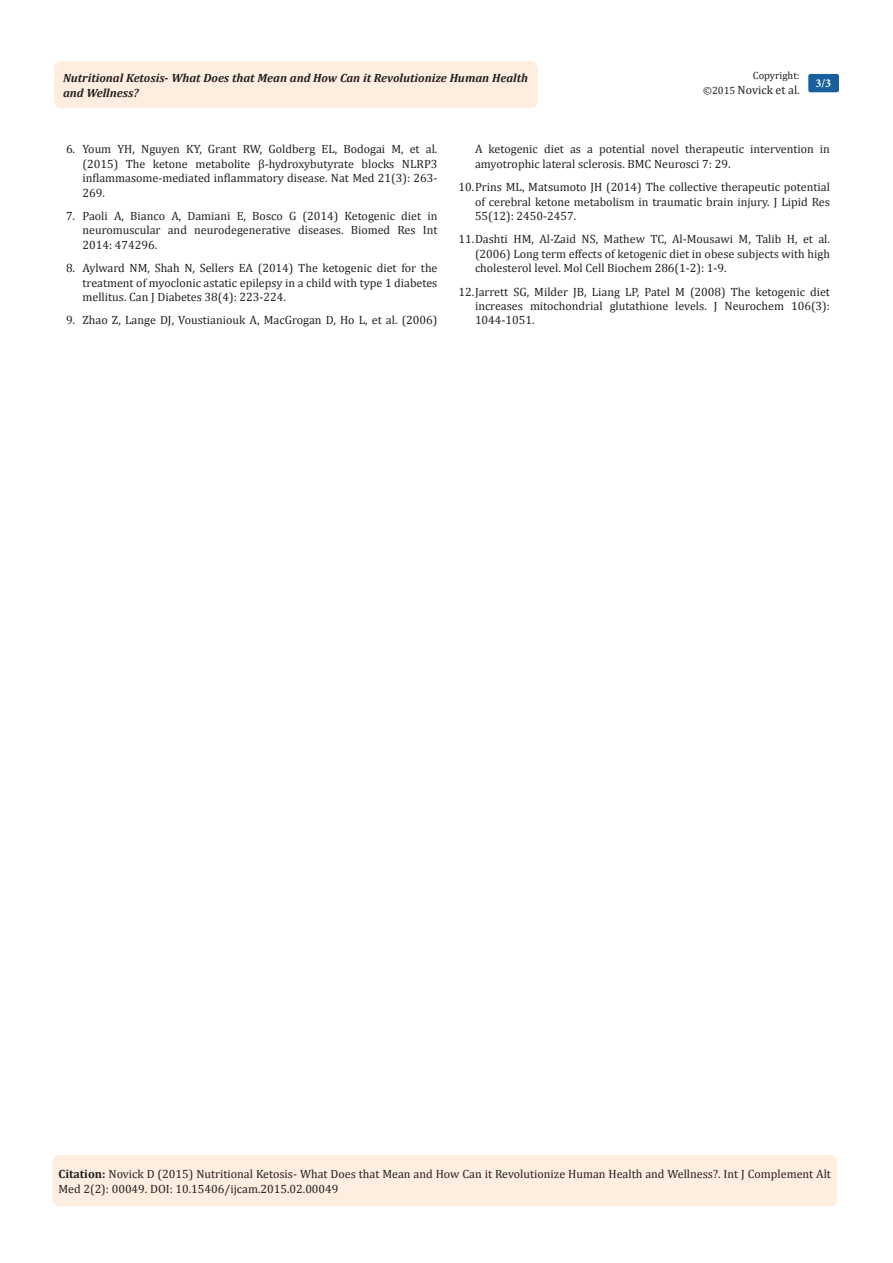
<style>
.page{position:relative;width:893px;height:1263px;background:#fff}
.page>*{position:absolute;margin:0;border:0;box-sizing:border-box;transform-origin:0 0}
.Citation{font:12px/14.4px "Cambria";color:#231f20;text-align:justify}
.t1{font:italic 700 12px/14.4px "Cambria";color:#231f20}
.t2{font:700 12px "Minion Pro";color:#fff}
.t3{font:10.5px "Cambria";color:#231f20}
.s1{font-size:10.5px}
.s2{font-weight:700}
</style>
<div class="page">
<div style="left:52px;top:1155px;width:785px;height:51px;background:#feeee0;border-radius:7px"></div>
<div style="left:54px;top:61px;width:484px;height:47px;background:#feeee0;border-radius:8px"></div>
<div style="left:808px;top:74px;width:31px;height:18px;background:#18609d;border-radius:2px"></div>
<p class="t3" style="left:753px;top:69px;width:48px">Copyright:</p>
<p class="Citation" style="left:703px;top:82px;width:98px"><span class="s1">©2015</span> Novick et al.</p>
<p class="t1" style="left:63px;top:70px;width:467px">Nutritional Ketosis- What Does that Mean and How Can it Revolutionize Human Health and Wellness?</p>
<p class="t2" style="left:815px;top:75px;width:17px">3/3</p>
<p class="Citation" style="left:82px;top:142px;width:356px;text-indent:-16px">6. Youm YH, Nguyen KY, Grant RW, Goldberg EL, Bodogai M, et al. (2015) The ketone metabolite β-hydroxybutyrate blocks NLRP3 inflammasome-mediated inflammatory disease. Nat Med 21(3): 263- 269.</p>
<p class="Citation" style="left:82px;top:209px;width:356px;text-indent:-16px">7. Paoli A, Bianco A, Damiani E, Bosco G (2014) Ketogenic diet in neuromuscular and neurodegenerative diseases. Biomed Res Int 2014: 474296.</p>
<p class="Citation" style="left:82px;top:261px;width:356px;text-indent:-16px">8. Aylward NM, Shah N, Sellers EA (2014) The ketogenic diet for the treatment of myoclonic astatic epilepsy in a child with type 1 diabetes mellitus. Can J Diabetes 38(4): 223-224.</p>
<p class="Citation" style="left:66px;top:313px;width:373px">9. Zhao Z, Lange DJ, Voustianiouk A, MacGrogan D, Ho L, et al. (2006)</p>
<p class="Citation" style="left:475px;top:142px;width:356px">A ketogenic diet as a potential novel therapeutic intervention in amyotrophic lateral sclerosis. BMC Neurosci 7: 29.</p>
<p class="Citation" style="left:475px;top:180px;width:356px;text-indent:-16px">10.Prins ML, Matsumoto JH (2014) The collective therapeutic potential of cerebral ketone metabolism in traumatic brain injury. J Lipid Res 55(12): 2450-2457.</p>
<p class="Citation" style="left:475px;top:232px;width:356px;text-indent:-16px">11.Dashti HM, Al-Zaid NS, Mathew TC, Al-Mousawi M, Talib H, et al. (2006) Long term effects of ketogenic diet in obese subjects with high cholesterol level. Mol Cell Biochem 286(1-2): 1-9.</p>
<p class="Citation" style="left:475px;top:284px;width:356px;text-indent:-16px">12.Jarrett SG, Milder JB, Liang LP, Patel M (2008) The ketogenic diet increases mitochondrial glutathione levels. J Neurochem 106(3):<br>1044-1051.</p>
<p class="Citation" style="left:58px;top:1167px;width:774px"><span class="s2">Citation:</span> Novick D (2015) Nutritional Ketosis- What Does that Mean and How Can it Revolutionize Human Health and Wellness?. Int J Complement Alt<br>Med 2(2): 00049. DOI: 10.15406/ijcam.2015.02.00049</p>
</div>
